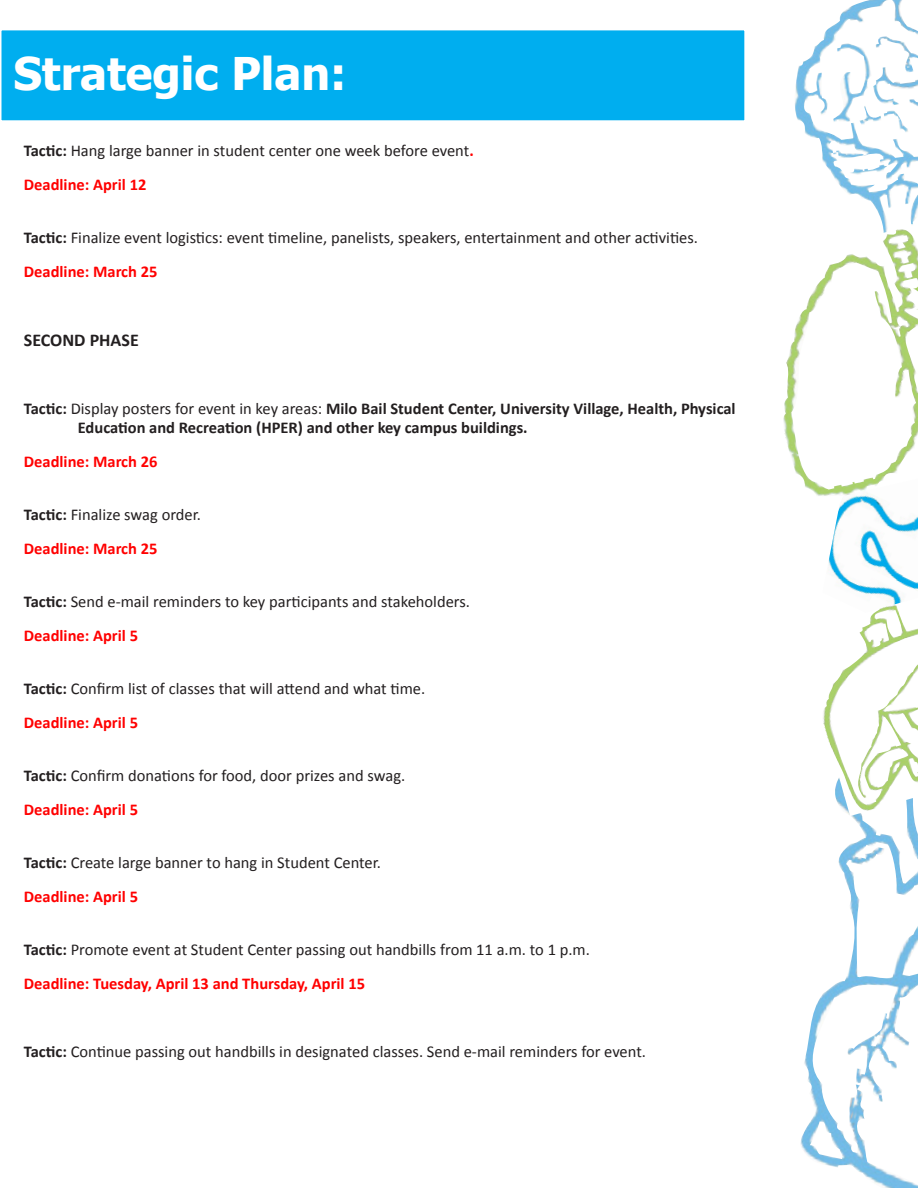
<style>
.page{position:relative;width:918px;height:1188px;background:#fff}
.page>*{position:absolute;margin:0;border:0;box-sizing:border-box;transform-origin:0 0}
.t1{font:700 45px "Tahoma";color:#fff}
.t2{font:700 18px "Calibri";color:#231f20}
.t3{font:16.5px "Calibri";color:#231f20}
.t4{font:700 16.5px "Calibri";color:#f00}
.t5{font:700 16.5px/18.9px "Calibri";color:#231f20}
.s1{font-weight:700}
.s2{font-weight:700;color:#f00}
.s3{font-weight:400}
</style>
<div class="page">
<div style="left:1px;top:30px;width:744px;height:91px;background:#00aeef"></div>
<div style="left:0;top:29px;width:746px;height:93px;border:2px solid #fff"></div>
<img style="left:795px;top:0;width:123px;height:225px">
<img style="left:783px;top:229px;width:135px;height:245px">
<img style="left:800px;top:816px;width:118px;height:372px">
<svg style="left:797px;top:419px;width:121px;height:397px"></svg>
<img style="left:822px;top:605px;width:96px;height:206px">
<p class="t1" style="left:13px;top:42px;width:335px">Strategic Plan:</p>
<p class="t3" style="left:24px;top:140px;width:451px"><span class="s1">Tactic:</span> Hang large banner in student center one week before event<span class="s2">.</span></p>
<p class="t4" style="left:24px;top:174px;width:124px">Deadline: April 12</p>
<p class="t3" style="left:24px;top:227px;width:676px"><span class="s1">Tactic:</span> Finalize event logistics: event timeline, panelists, speakers, entertainment and other activities.</p>
<p class="t4" style="left:24px;top:261px;width:135px">Deadline: March 25</p>
<p class="t2" style="left:24px;top:329px;width:117px">SECOND PHASE</p>
<p class="t5" style="left:78px;top:399px;width:659px;text-indent:-54px">Tactic: <span class="s3">Display posters for event in key areas:</span> Milo Bail Student Center, University Village, Health, Physical<br>Education and Recreation (HPER) and other key campus buildings.</p>
<p class="t4" style="left:24px;top:452px;width:135px">Deadline: March 26</p>
<p class="t3" style="left:24px;top:504px;width:179px"><span class="s1">Tactic:</span> Finalize swag order.</p>
<p class="t4" style="left:24px;top:538px;width:135px">Deadline: March 25</p>
<p class="t3" style="left:24px;top:591px;width:448px"><span class="s1">Tactic:</span> Send e-mail reminders to key participants and stakeholders.</p>
<p class="t4" style="left:24px;top:625px;width:116px">Deadline: April 5</p>
<p class="t3" style="left:24px;top:678px;width:403px"><span class="s1">Tactic:</span> Confirm list of classes that will attend and what time.</p>
<p class="t4" style="left:24px;top:712px;width:116px">Deadline: April 5</p>
<p class="t3" style="left:24px;top:765px;width:383px"><span class="s1">Tactic:</span> Confirm donations for food, door prizes and swag.</p>
<p class="t4" style="left:24px;top:799px;width:116px">Deadline: April 5</p>
<p class="t3" style="left:24px;top:852px;width:359px"><span class="s1">Tactic:</span> Create large banner to hang in Student Center.</p>
<p class="t4" style="left:24px;top:886px;width:116px">Deadline: April 5</p>
<p class="t3" style="left:24px;top:939px;width:568px"><span class="s1">Tactic:</span> Promote event at Student Center passing out handbills from 11 a.m. to 1 p.m.</p>
<p class="t4" style="left:24px;top:973px;width:343px">Deadline: Tuesday, April 13 and Thursday, April 15</p>
<p class="t3" style="left:24px;top:1041px;width:624px"><span class="s1">Tactic:</span> Continue passing out handbills in designated classes. Send e-mail reminders for event.</p>
</div>
